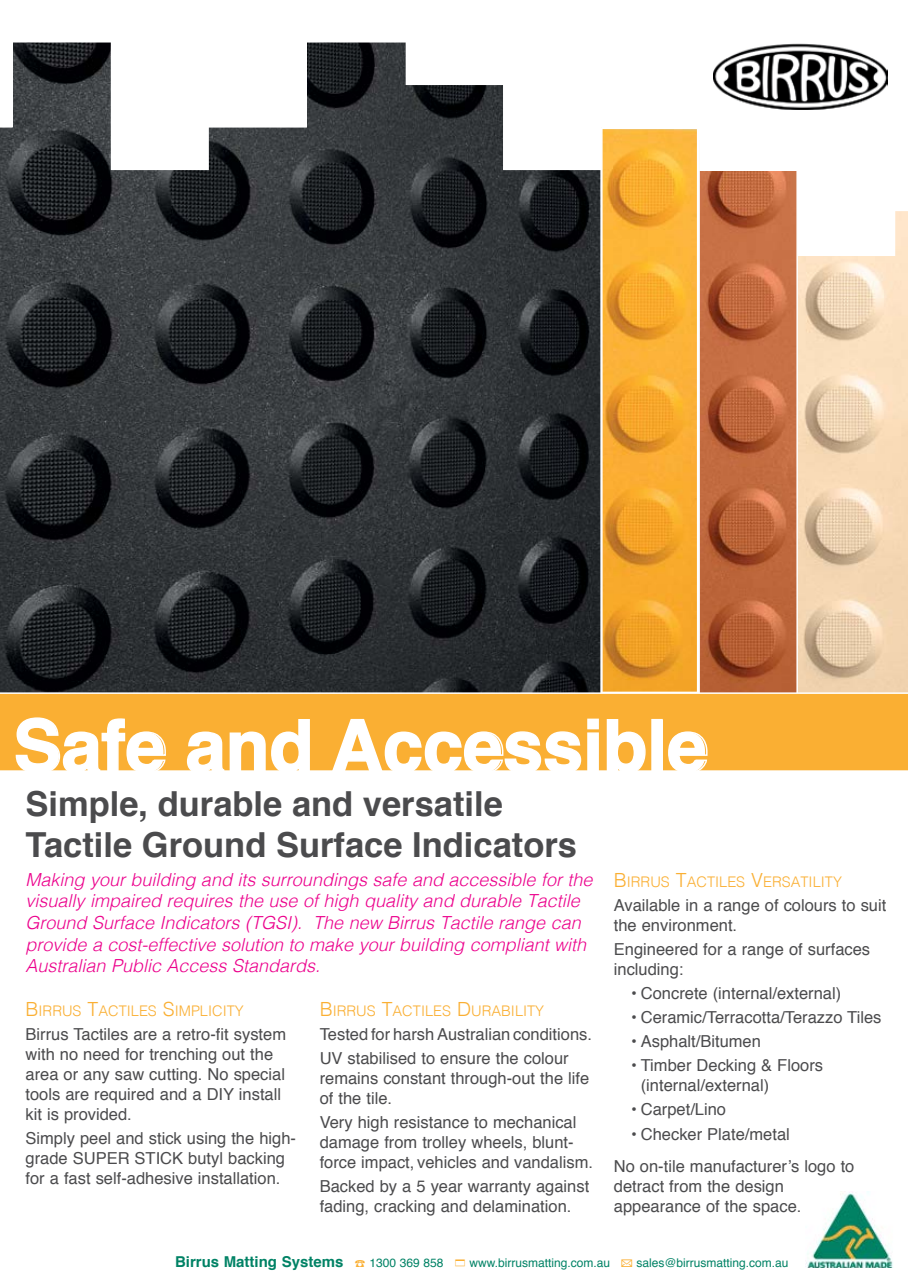
<style>
.page{position:relative;width:908px;height:1280px;background:#fff}
.page>*{position:absolute;margin:0;border:0;box-sizing:border-box;transform-origin:0 0}
.t1{font:700 72px "Helvetica";color:#fff}
.t2{font:700 34.5px/41.4px "Helvetica";color:#4b4b4d}
.t3{font:italic 300 18px/21.8px "Helvetica";color:#ec008c}
.t4{font:16.5px/20px "Helvetica";color:#4b4b4d}
.t5{font:700 15px "Helvetica";color:#008265}
.t6{font:300 14.7px "Helvetica";color:#faaf33}
.t7{font:12px "Helvetica";color:#008265}
.s1{font-size:19.5px}
.s2{color:#faaf33}
.s3{font-weight:400;font-size:12px}
</style>
<div class="page">
<img style="left:0;top:256px;width:600px;height:436px">
<img style="left:700px;top:256px;width:96px;height:436px">
<img style="left:798px;top:256px;width:110px;height:436px">
<img style="left:603px;top:256px;width:92px;height:434px">
<div style="left:600px;top:128px;width:98px;height:565px;border:2px solid #fff"></div>
<svg style="left:0;top:42px;width:908px;height:214px"></svg>
<img style="left:806px;top:1191px;width:87px;height:76px">
<hr style="left:796px;top:110px;width:2px;height:583px;background:#fff">
<hr style="left:698px;top:0;width:2px;height:697px;background:#fff">
<hr style="left:601px;top:0;width:2px;height:697px;background:#fff">
<div style="left:0;top:692px;width:908px;height:79px;background:#faaf33"></div>
<svg style="left:15px;top:717px;width:152px;height:54px;background:#fabc54"></svg>
<svg style="left:186px;top:718px;width:125px;height:53px;background:#faba51"></svg>
<svg style="left:331px;top:718px;width:269px;height:53px;background:#faba50"></svg>
<svg style="left:606px;top:718px;width:40px;height:53px;background:#fabc54"></svg>
<div style="left:651px;top:719px;width:12px;height:53px;border:2px solid #fff"></div>
<svg style="left:667px;top:731px;width:41px;height:40px;background:#fabf5c"></svg>
<h1 class="t1" style="left:14px;top:688px;width:695px">Safe and Accessible</h1>
<h2 class="t2" style="left:26px;top:783px;width:553px">Simple, durable and versatile<br>Tactile Ground Surface Indicators</h2>
<p class="t3" style="left:26px;top:867px;width:569px">Making your building and its surroundings safe and accessible for the visually impaired requires the use of high quality and durable Tactile Ground Surface Indicators (TGSI). The new Birrus Tactile range can provide a cost-effective solution to make your building compliant with Australian Public Access Standards.</p>
<p class="t6" style="left:614px;top:869px;width:230px"><span class="s1">B</span>IRRUS <span class="s1">T</span>ACTILES <span class="s1">V</span>ERSATILITY</p>
<p class="t4" style="left:614px;top:895px;width:274px">Available in a range of colours to suit the environment.</p>
<p class="t4" style="left:614px;top:940px;width:258px">Engineered for a range of surfaces including:</p>
<p class="t4" style="left:631px;top:984px;width:212px">• Concrete (internal/external)</p>
<p class="t4" style="left:631px;top:1008px;width:252px">• Ceramic/Terracotta/Terazzo Tiles</p>
<p class="t4" style="left:631px;top:1032px;width:131px">• Asphalt/Bitumen</p>
<p class="t4" style="left:641px;top:1056px;width:184px;text-indent:-10px">• Timber Decking &amp; Floors (internal/external)</p>
<p class="t4" style="left:631px;top:1100px;width:97px">• Carpet/Lino</p>
<p class="t4" style="left:614px;top:1118px;width:242px;line-height:32.7px;text-indent:17px">• Checker Plate/metal<br>No on-tile manufacturer’s logo to</p>
<p class="t4" style="left:614px;top:1177px;width:189px">detract from the design appearance of the space.</p>
<p class="t6" style="left:26px;top:998px;width:220px"><span class="s1">B</span>IRRUS <span class="s1">T</span>ACTILES <span class="s1">S</span>IMPLICITY</p>
<p class="t4" style="left:26px;top:1025px;width:262px">Birrus Tactiles are a retro-fit system with no need for trenching out the area or any saw cutting. No special tools are required and a DIY install kit is provided.</p>
<p class="t4" style="left:26px;top:1128px;width:272px">Simply peel and stick using the high&shy;grade SUPER STICK butyl backing for a fast self-adhesive installation.</p>
<p class="t6" style="left:320px;top:998px;width:226px"><span class="s1">B</span>IRRUS <span class="s1">T</span>ACTILES <span class="s1">D</span>URABILITY</p>
<p class="t4" style="left:320px;top:1023px;width:274px;line-height:24.2px">Tested for harsh Australian conditions.<br>UV stabilised to ensure the colour</p>
<p class="t4" style="left:320px;top:1069px;width:271px">remains constant through-out the life of the tile.</p>
<p class="t4" style="left:320px;top:1113px;width:275px">Very high resistance to mechanical damage from trolley wheels, blunt&shy;force impact, vehicles and vandalism.</p>
<p class="t4" style="left:320px;top:1177px;width:271px">Backed by a 5 year warranty against fading, cracking and delamination.</p>
<p class="t5" style="left:175px;top:1250px;width:270px">Birrus Matting Systems <span class="s2">☎</span> <span class="s3">1300 369 858</span></p>
<p class="t7" style="left:470px;top:1254px;width:142px">www.birrusmatting.com.au</p>
<p class="t7" style="left:636px;top:1254px;width:154px">sales@birrusmatting.com.au</p>
</div>
